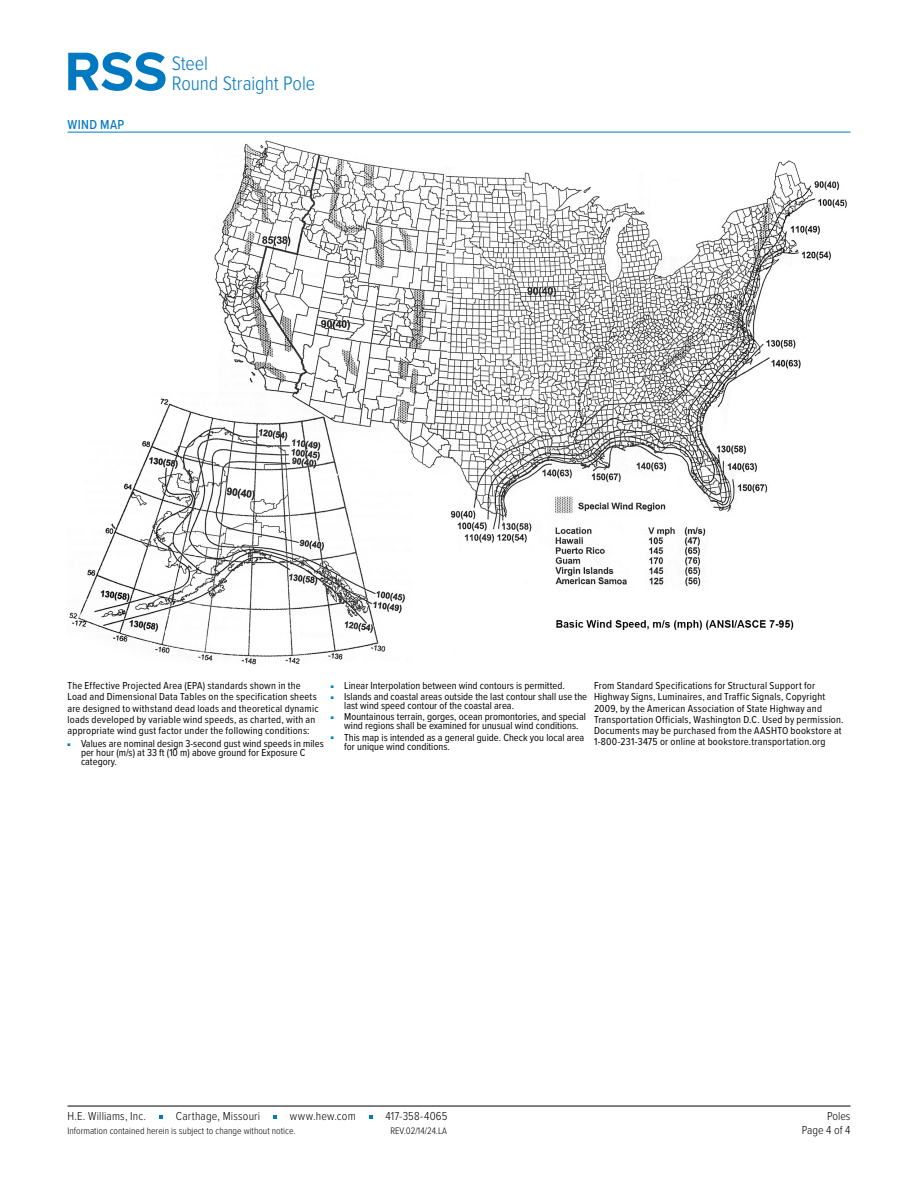
<style>
.page{position:relative;width:918px;height:1188px;background:#fff}
.page>*{position:absolute;margin:0;border:0;box-sizing:border-box;transform-origin:0 0}
.t1{font:700 56.25px "Proxima Nova";color:#0079c1}
.t2{font:300 20.25px/20.2px "Proxima Nova Cond";letter-spacing:-.005em;color:#0079c1}
.t3{font:500 13.5px "Proxima Nova Cond";letter-spacing:.025em;color:#0079c1}
.t4{font:300 12px "Proxima Nova Cond";letter-spacing:.015em;color:#000}
.t5{font:10.5px/11.2px "Proxima Nova Cond";letter-spacing:.015em;color:#000}
.t6{font:300 9.75px "Proxima Nova Cond";color:#000}
.s1{font-family:"Proxima Nova";font-weight:500;font-size:4.5px;color:#0079c1}
</style>
<div class="page">
<hr style="left:68px;top:132px;width:782px;height:1px;background:#0079c1">
<img style="left:69px;top:140px;width:778px;height:525px">
<hr style="left:68px;top:1106px;width:782px;height:1px;background:#000">
<svg style="left:159px;top:1116px;width:4px;height:3px"></svg>
<svg style="left:273px;top:1116px;width:4px;height:3px"></svg>
<h1 class="t1" style="left:65px;top:30px;width:104px">RSS</h1>
<h2 class="t2" style="left:172px;top:52px;width:145px">Steel<br>Round Straight Pole</h2>
<p class="t3" style="left:68px;top:114px;width:58px">WIND MAP</p>
<p class="t5" style="left:68px;top:680px;width:253px">The Effective Projected Area (EPA) standards shown in the Load and Dimensional Data Tables on the specification sheets are designed to withstand dead loads and theoretical dynamic loads developed by variable wind speeds, as charted, with an appropriate wind gust factor under the following conditions:</p>
<p class="t5" style="left:81px;top:739px;width:244px;line-height:9px;text-indent:-14px"><span class="s1">■</span> Values are nominal design 3-second gust wind speeds in miles per hour (m/s) at 33 ft (10 m) above ground for Exposure C category.</p>
<p class="t5" style="left:594px;top:680px;width:251px">From Standard Specifications for Structural Support for Highway Signs, Luminaires, and Traffic Signals, Copyright 2009, by the American Association of State Highway and Transportation Officials, Washington D.C. Used by permission.<br>Documents may be purchased from the AASHTO bookstore at 1-800-231-3475 or online at bookstore.transportation.org</p>
<p class="t5" style="left:331px;top:680px;width:236px"><span class="s1">■</span> Linear Interpolation between wind contours is permitted.</p>
<p class="t5" style="left:344px;top:692px;width:244px;line-height:9px;text-indent:-14px"><span class="s1">■</span> Islands and coastal areas outside the last contour shall use the last wind speed contour of the coastal area.</p>
<p class="t5" style="left:331px;top:712px;width:257px;line-height:9px;text-align:center"><span class="s1">■</span> Mountainous terrain, gorges, ocean promontories, and special wind regions shall be examined for unusual wind conditions.</p>
<p class="t5" style="left:344px;top:732px;width:242px;line-height:9px;text-indent:-14px"><span class="s1">■</span> This map is intended as a general guide. Check you local area for unique wind conditions.</p>
<p class="t4" style="left:68px;top:1108px;width:80px">H.E. Williams, Inc.</p>
<p class="t4" style="left:176px;top:1108px;width:86px">Carthage, Missouri</p>
<p class="t4" style="left:290px;top:1108px;width:67px">www.hew.com</p>
<p class="t4" style="left:385px;top:1108px;width:64px">417-358-4065</p>
<p class="t6" style="left:68px;top:1123px;width:230px">Information contained herein is subject to change without notice.</p>
<p class="t4" style="left:827px;top:1108px;width:25px">Poles</p>
<p class="t6" style="left:390px;top:1123px;width:58px">REV.02/14/24.LA</p>
<p class="t4" style="left:802px;top:1121px;width:50px">Page 4 of 4</p>
</div>
